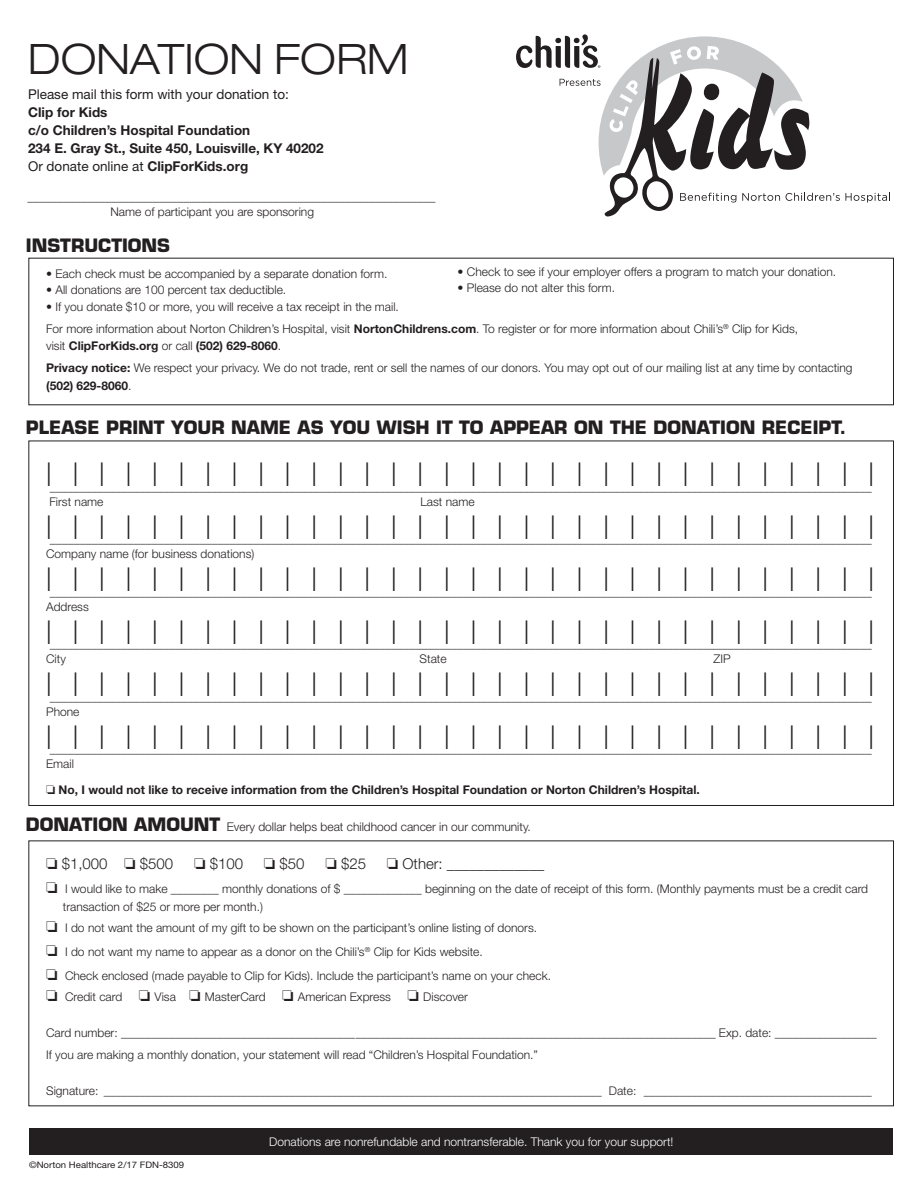
<style>
.page{position:relative;width:918px;height:1188px;background:#fff}
.page>*{position:absolute;margin:0;border:0;box-sizing:border-box;transform-origin:0 0}
.t1{font:300 expanded 42px "Helvetica Neue LT Std";color:#231f20}
.t2{font:100 33px "Helvetica Neue LT Std";letter-spacing:.635em;color:#231f20}
.t3{font:700 18px "Eurostile LT Std";color:#231f20}
.t4{font:300 15px "Helvetica Neue LT Std";color:#231f20}
.t5{font:700 13.5px/18px "Helvetica Neue LT Std";color:#231f20}
.t6{font:13.5px "Helvetica Neue LT Std";color:#231f20}
.t7{font:300 12px/15px "Helvetica Neue LT Std";color:#231f20}
.t8{font:700 12px "Helvetica Neue LT Std";color:#231f20}
.t9{font:300 12px "Helvetica Neue LT Std";color:#fff}
.t10{font:9px "Helvetica Neue LT Std";color:#231f20;scale:1.07 1}
.s1{font-weight:400}
.s2{font-weight:700}
.s3{font-weight:300}
.s4{font-family:"Eurostile LT Std";font-weight:700;font-size:18px}
</style>
<div class="page">
<div style="left:29px;top:1128px;width:864px;height:27px;background:#231f20"></div>
<svg style="left:516px;top:34px;width:374px;height:182px"></svg>
<h1 class="t1" style="left:28px;top:34px;width:382px">DONATION FORM</h1>
<p class="t6" style="left:28px;top:86px;width:262px">Please mail this form with your donation to:</p>
<p class="t5" style="left:28px;top:103px;width:297px">Clip for Kids<br>c/o Children’s Hospital Foundation<br>234 E. Gray St., Suite 450, Louisville, KY 40202<br><span class="s1">Or donate online at</span> ClipForKids.org</p>
<p class="t7" style="left:110px;top:189px;width:327px;text-indent:-83px">____________________________________________________________________<br>Name of participant you are sponsoring</p>
<h3 class="t3" style="left:26px;top:235px;width:146px">INSTRUCTIONS</h3>
<p class="t7" style="left:46px;top:266px;width:343px">• Each check must be accompanied by a separate donation form.</p>
<p class="t7" style="left:46px;top:282px;width:242px">• All donations are 100 percent tax deductible.</p>
<p class="t7" style="left:46px;top:295px;width:753px;line-height:22.5px">• If you donate $10 or more, you will receive a tax receipt in the mail.<br>For more information about Norton Children’s Hospital, visit <span class="s2">NortonChildrens.com</span>. To register or for more information about Chili’s<sup>®</sup> Clip for Kids,</p>
<p class="t7" style="left:46px;top:334px;width:808px;line-height:22.5px">visit <span class="s2">ClipForKids.org</span> or call <span class="s2">(502) 629-8060</span>.<br><span class="s2">Privacy notice:</span> We respect your privacy. We do not trade, rent or sell the names of our donors. You may opt out of our mailing list at any time by contacting</p>
<p class="t8" style="left:46px;top:379px;width:87px">(502) 629-8060<span class="s3">.</span></p>
<h3 class="t3" style="left:26px;top:416px;width:822px">PLEASE PRINT YOUR NAME AS YOU WISH IT TO APPEAR ON THE DONATION RECEIPT.</h3>
<h2 class="t2" style="left:46px;top:455px;width:830px">IIIIIIIIIIIIIIIIIIIIIIIIIIIIIIII</h2>
<p class="t7" style="left:49px;top:478px;width:824px">_________________________________________________________________________________________________________________________________________<br>First name</p>
<p class="t7" style="left:458px;top:264px;width:380px">• Check to see if your employer offers a program to match your donation.</p>
<p class="t7" style="left:458px;top:280px;width:159px">• Please do not alter this form.</p>
<p class="t7" style="left:420px;top:493px;width:56px">Last name</p>
<h2 class="t2" style="left:46px;top:508px;width:830px">IIIIIIIIIIIIIIIIIIIIIIIIIIIIIIII</h2>
<p class="t7" style="left:46px;top:531px;width:827px;text-indent:4px">_________________________________________________________________________________________________________________________________________<br>Company name (for business donations)</p>
<h2 class="t2" style="left:46px;top:560px;width:830px">IIIIIIIIIIIIIIIIIIIIIIIIIIIIIIII</h2>
<p class="t7" style="left:46px;top:583px;width:827px;text-indent:4px">_________________________________________________________________________________________________________________________________________<br>Address</p>
<h2 class="t2" style="left:46px;top:613px;width:830px">IIIIIIIIIIIIIIIIIIIIIIIIIIIIIIII</h2>
<p class="t7" style="left:46px;top:636px;width:827px;text-indent:4px">_________________________________________________________________________________________________________________________________________<br>City</p>
<p class="t7" style="left:420px;top:651px;width:29px">State</p>
<p class="t7" style="left:714px;top:651px;width:19px">ZIP</p>
<h2 class="t2" style="left:46px;top:665px;width:830px">IIIIIIIIIIIIIIIIIIIIIIIIIIIIIIII</h2>
<p class="t7" style="left:46px;top:688px;width:827px;text-indent:4px">_________________________________________________________________________________________________________________________________________<br>Phone</p>
<h2 class="t2" style="left:46px;top:718px;width:830px">IIIIIIIIIIIIIIIIIIIIIIIIIIIIIIII</h2>
<p class="t7" style="left:46px;top:741px;width:827px;text-indent:4px">_________________________________________________________________________________________________________________________________________<br>Email</p>
<p class="t8" style="left:46px;top:782px;width:655px">❏ No, I would not like to receive information from the Children’s Hospital Foundation or Norton Children’s Hospital.</p>
<p class="t7" style="left:26px;top:819px;width:506px"><span class="s4">DONATION AMOUNT</span> Every dollar helps beat childhood cancer in our community.</p>
<p class="t4" style="left:46px;top:854px;width:129px">❏ $1,000 ❏ $500</p>
<p class="t4" style="left:194px;top:854px;width:50px">❏ $100</p>
<p class="t4" style="left:264px;top:854px;width:42px">❏ $50</p>
<p class="t4" style="left:325px;top:854px;width:42px">❏ $25</p>
<p class="t4" style="left:387px;top:854px;width:159px">❏ Other: _____________</p>
<p class="t7" style="left:63px;top:879px;width:807px;line-height:18px;text-indent:-17px">❏ I would like to make ________ monthly donations of $ _____________ beginning on the date of receipt of this form. (Monthly payments must be a credit card transaction of $25 or more per month.)</p>
<p class="t7" style="left:46px;top:915px;width:506px;line-height:24px">❏ I do not want the amount of my gift to be shown on the participant’s online listing of donors. ❏ I do not want my name to appear as a donor on the Chili’s<sup>®</sup> Clip for Kids website.<br>❏ Check enclosed (made payable to Clip for Kids). Include the participant’s name on your check.</p>
<p class="t7" style="left:46px;top:988px;width:423px">❏ Credit card ❏ Visa ❏ MasterCard ❏ American Express ❏ Discover</p>
<p class="t7" style="left:46px;top:1021px;width:832px;line-height:22.5px">Card number: ___________________________________________________________________________________________________ Exp. date: _________________<br>If you are making a monthly donation, your statement will read “Children’s Hospital Foundation.”</p>
<p class="t7" style="left:46px;top:1083px;width:827px">Signature: ___________________________________________________________________________________ Date: ______________________________________</p>
<p class="t9" style="left:269px;top:1134px;width:406px">Donations are nonrefundable and nontransferable. Thank you for your support!</p>
<p class="t10" style="left:29px;top:1159px;width:147px">©Norton Healthcare 2/17 FDN-8309</p>
</div>
